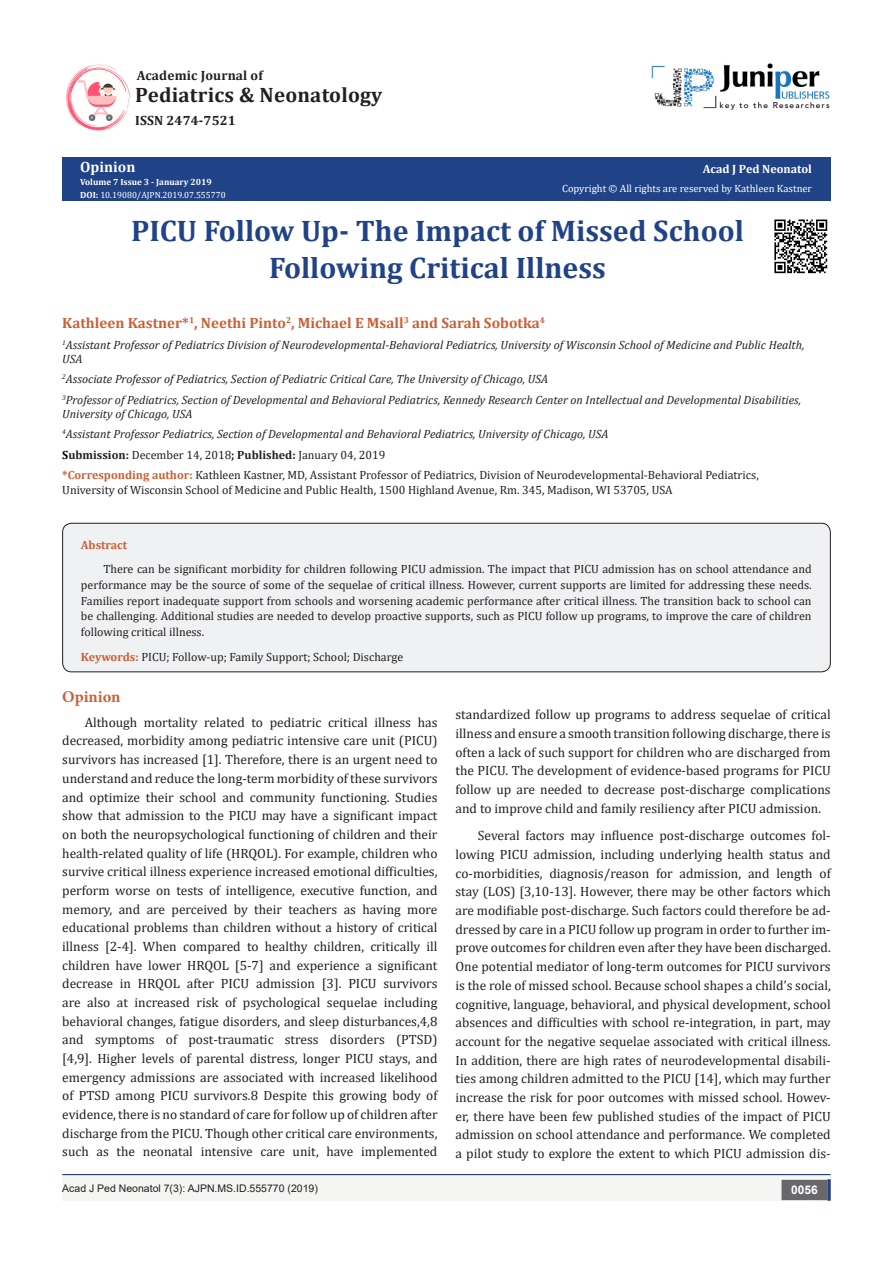
<style>
.page{position:relative;width:893px;height:1263px;background:#fff}
.page>*{position:absolute;margin:0;border:0;box-sizing:border-box;transform-origin:0 0}
.t1{font:700 29.85px/37.3px "Cambria";color:#204287;text-align:center}
.t2{font:700 20.85px "Cambria";letter-spacing:.01em;color:#231f20}
.t3{font:700 16.5px "Minion Pro";color:#ca5f37}
.t4{font:700 15px "Cambria";color:#ca6035}
.t5{font:700 15px "Cambria";color:#fffefc}
.t6{font:13.5px/18.8px "Cambria";color:#231f20;text-align:justify}
.t7{font:700 13.5px "Cambria";letter-spacing:.01em;color:#231f20}
.t8{font:12px/15.8px "Cambria";color:#231f20}
.t9{font:italic 12px/14.4px "Cambria";color:#231f20}
.t10{font:700 12px "Cambria";color:#fffefc}
.t11{font:700 12px "Cambria";color:#ca5f37}
.t12{font:700 12px "Arial";color:#fff}
.t13{font:10.5px "Cambria";color:#fffefc}
.t14{font:10.5px "Arial";color:#231f20}
.t15{font:9px "Cambria";color:#fff}
.t16{font:700 9px "Cambria";color:#fffefc}
.s1{font-weight:700;color:#fffefc}
.s2{font-weight:700}
.s3{font-weight:700;color:#000}
.s4{font-weight:700;color:#ca6035}
.s5{font-weight:700;color:#ca5f37}
</style>
<div class="page">
<div style="left:62px;top:158px;width:769px;height:43px;background:#204287"></div>
<div style="left:62px;top:1175px;width:441px;height:26px;background:#f5f5f4"></div>
<img style="left:66px;top:64px;width:65px;height:67px">
<img style="left:651px;top:63px;width:179px;height:47px">
<div style="left:496px;top:1175px;width:334px;height:26px;background:#f5f5f4"></div>
<div style="left:782px;top:1180px;width:45px;height:19px;background:#68676a"></div>
<div style="left:781px;top:1180px;width:46px;height:20px;border:2px solid #68676a"></div>
<svg style="left:827px;top:1179px;width:4px;height:22px"></svg>
<hr style="left:62px;top:1174px;width:769px;height:1px;background:#253f8e">
<div style="left:63px;top:523px;width:767px;height:149px;background:#f0f1f2;border-radius:9px"></div>
<div style="left:62px;top:523px;width:769px;height:149px;border:1px solid #231f20;border-radius:9px"></div>
<img style="left:774px;top:219px;width:54px;height:55px">
<p class="t7" style="left:137px;top:66px;width:128px">Academic Journal of</p>
<p class="t2" style="left:135px;top:81px;width:249px">Pediatrics &amp; Neonatology</p>
<p class="t7" style="left:135px;top:111px;width:102px">ISSN 2474-7521</p>
<p class="t5" style="left:80px;top:156px;width:57px">Opinion</p>
<p class="t16" style="left:80px;top:176px;width:133px">Volume 7 Issue 3 - January 2019</p>
<p class="t15" style="left:80px;top:189px;width:147px"><span class="s1">DOI</span><span class="s2">:</span> 10.19080/AJPN.2019.07.555770</p>
<p class="t10" style="left:703px;top:161px;width:111px">Acad J Ped Neonatol</p>
<p class="t13" style="left:562px;top:182px;width:251px">Copyright © All rights are reserved by Kathleen Kastner</p>
<p class="t1" style="left:131px;top:211px;width:614px">PICU Follow Up- The Impact of Missed School<br>Following Critical Illness</p>
<p class="t4" style="left:62px;top:313px;width:484px">Kathleen Kastner*<sup>1</sup>, Neethi Pinto<sup>2</sup>, Michael E Msall<sup>3</sup> and Sarah Sobotka<sup>4</sup></p>
<p class="t9" style="left:62px;top:337px;width:744px"><sup>1</sup>Assistant Professor of Pediatrics Division of Neurodevelopmental-Behavioral Pediatrics, University of Wisconsin School of Medicine and Public Health,<br>USA</p>
<p class="t9" style="left:62px;top:372px;width:487px"><sup>2</sup>Associate Professor of Pediatrics, Section of Pediatric Critical Care, The University of Chicago, USA</p>
<p class="t9" style="left:62px;top:392px;width:740px"><sup>3</sup>Professor of Pediatrics, Section of Developmental and Behavioral Pediatrics, Kennedy Research Center on Intellectual and Developmental Disabilities,<br>University of Chicago, USA</p>
<p class="t9" style="left:62px;top:427px;width:548px"><sup>4</sup>Assistant Professor Pediatrics, Section of Developmental and Behavioral Pediatrics, University of Chicago, USA</p>
<p class="t8" style="left:62px;top:447px;width:325px"><span class="s3">S</span><span class="s2">ubmission:</span> December 14, 2018<span class="s2">; Published:</span> January 04, 2019</p>
<p class="t8" style="left:62px;top:468px;width:698px;line-height:14.4px"><span class="s4">*Corresponding author:</span> Kathleen Kastner, MD, Assistant Professor of Pediatrics, Division of Neurodevelopmental-Behavioral Pediatrics,<br>University of Wisconsin School of Medicine and Public Health, 1500 Highland Avenue, Rm. 345, Madison, WI 53705, USA</p>
<p class="t11" style="left:81px;top:536px;width:48px">Abstract</p>
<p class="t8" style="left:81px;top:561px;width:732px;text-align:justify;text-indent:22px">There can be significant morbidity for children following PICU admission. The impact that PICU admission has on school attendance and performance may be the source of some of the sequelae of critical illness. However, current supports are limited for addressing these needs.<br>Families report inadequate support from schools and worsening academic performance after critical illness. The transition back to school can be challenging. Additional studies are needed to develop proactive supports, such as PICU follow up programs, to improve the care of children following critical illness.</p>
<p class="t8" style="left:81px;top:649px;width:324px"><span class="s5">Keywords:</span> PICU; Follow-up; Family Support; School; Discharge</p>
<p class="t3" style="left:62px;top:685px;width:60px">Opinion</p>
<p class="t6" style="left:62px;top:713px;width:377px;text-indent:22px">Although mortality related to pediatric critical illness has decreased, morbidity among pediatric intensive care unit (PICU) survivors has increased [1]. Therefore, there is an urgent need to understand and reduce the long-term morbidity of these survivors and optimize their school and community functioning. Studies show that admission to the PICU may have a significant impact on both the neuropsychological functioning of children and their health-related quality of life (HRQOL). For example, children who survive critical illness experience increased emotional difficulties, perform worse on tests of intelligence, executive function, and memory, and are perceived by their teachers as having more educational problems than children without a history of critical illness [2-4]. When compared to healthy children, critically ill children have lower HRQOL [5-7] and experience a significant decrease in HRQOL after PICU admission [3]. PICU survivors are also at increased risk of psychological sequelae including behavioral changes, fatigue disorders, and sleep disturbances,4,8 and symptoms of post-traumatic stress disorders (PTSD) [4,9]. Higher levels of parental distress, longer PICU stays, and emergency admissions are associated with increased likelihood of PTSD among PICU survivors.8 Despite this growing body of evidence, there is no standard of care for follow up of children after discharge from the PICU. Though other critical care environments, such as the neonatal intensive care unit, have implemented</p>
<p class="t6" style="left:455px;top:705px;width:377px">standardized follow up programs to address sequelae of critical illness and ensure a smooth transition following discharge, there is often a lack of such support for children who are discharged from the PICU. The development of evidence-based programs for PICU follow up are needed to decrease post-discharge complications and to improve child and family resiliency after PICU admission.</p>
<p class="t6" style="left:455px;top:826px;width:377px;text-indent:22px">Several factors may influence post-discharge outcomes fol&shy;lowing PICU admission, including underlying health status and co-morbidities, diagnosis/reason for admission, and length of stay (LOS) [3,10-13]. However, there may be other factors which are modifiable post-discharge. Such factors could therefore be ad&shy;dressed by care in a PICU follow up program in order to further im&shy;prove outcomes for children even after they have been discharged.<br>One potential mediator of long-term outcomes for PICU survivors is the role of missed school. Because school shapes a child’s social, cognitive, language, behavioral, and physical development, school absences and difficulties with school re-integration, in part, may account for the negative sequelae associated with critical illness.<br>In addition, there are high rates of neurodevelopmental disabili&shy;ties among children admitted to the PICU [14], which may further increase the risk for poor outcomes with missed school. Howev&shy;er, there have been few published studies of the impact of PICU admission on school attendance and performance. We completed a pilot study to explore the extent to which PICU admission dis-</p>
<p class="t14" style="left:62px;top:1181px;width:257px">Acad J Ped Neonatol 7(3): AJPN.MS.ID.555770 (2019)</p>
<p class="t12" style="left:791px;top:1182px;width:28px">0056</p>
</div>
